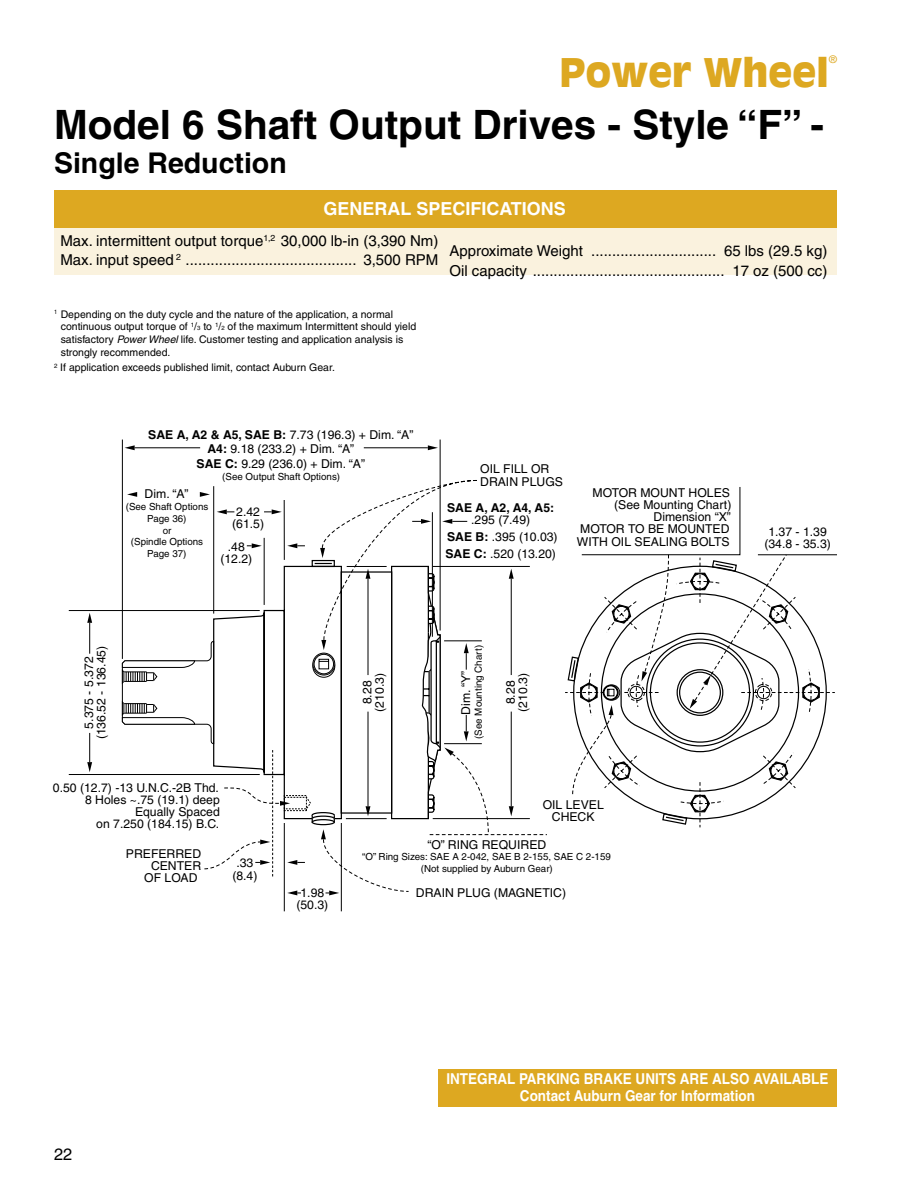
<style>
.page{position:relative;width:918px;height:1188px;background:#fff}
.page>*{position:absolute;margin:0;border:0;box-sizing:border-box;transform-origin:0 0}
.t1{font:700 40.5px "Helvetica";color:#000}
.t2{font:900 39px "Antique Olive";color:#dda821}
.t3{font:700 28.5px "Helvetica";color:#000}
.t4{font:700 18px "Helvetica";color:#fff}
.t5{font:16.5px "Helvetica";color:#000}
.t6{font:15px/19.5px "Helvetica";color:#000}
.t7{font:700 15px/16.5px "Helvetica";color:#fff;text-align:center;scale:.9 1}
.t8{font:12.15px/12.1px "Helvetica";color:#000;text-align:center}
.t9{font:700 12.15px "Helvetica";color:#000}
.t10{font:10.5px/12.6px "Helvetica";color:#000}
.t11{font:10.5px "Helvetica";color:#dda821}
.t12{font:9.75px/11.7px "Helvetica";color:#000;text-align:center}
.s1{font-size:6px}
.s2{font-style:italic}
.s3{font-weight:700}
</style>
<div class="page">
<div style="left:439px;top:1070px;width:398px;height:37px;background:#dda821"></div>
<hr style="left:440px;top:440px;width:1px;height:191px;background:#000">
<svg style="left:125px;top:445px;width:10px;height:5px"></svg>
<svg style="left:428px;top:445px;width:10px;height:5px"></svg>
<hr style="left:364px;top:448px;width:64px;height:1px;background:#000">
<hr style="left:135px;top:448px;width:65px;height:1px;background:#000">
<hr style="left:122px;top:440px;width:1px;height:219px;background:#000">
<hr style="left:284px;top:823px;width:1px;height:88px;background:#000">
<hr style="left:341px;top:823px;width:1px;height:88px;background:#000">
<hr style="left:758px;top:555px;width:79px;height:1px;background:#000">
<svg style="left:565px;top:487px;width:270px;height:341px"></svg>
<hr style="left:69px;top:610px;width:191px;height:1px;background:#000">
<hr style="left:69px;top:774px;width:191px;height:1px;background:#000">
<svg style="left:87px;top:613px;width:5px;height:10px"></svg>
<hr style="left:89px;top:623px;width:1px;height:31px;background:#000">
<svg style="left:87px;top:733px;width:5px;height:39px"></svg>
<svg style="left:122px;top:480px;width:425px;height:415px"></svg>
<hr style="left:368px;top:712px;width:1px;height:94px;background:#000">
<div style="left:54px;top:224px;width:783px;height:51px;background:#faf2de"></div>
<div style="left:54px;top:190px;width:783px;height:38px;background:#dda821"></div>
<h2 class="t2" style="left:560px;top:50px;width:271px">Power Wheel</h2>
<p class="t11" style="left:829px;top:53px;width:9px">®</p>
<h1 class="t1" style="left:54px;top:100px;width:771px">Model 6 Shaft Output Drives - Style “F” -</h1>
<h3 class="t3" style="left:54px;top:146px;width:234px">Single Reduction</h3>
<h3 class="t4" style="left:323px;top:197px;width:244px">GENERAL SPECIFICATIONS</h3>
<p class="t6" style="left:60px;top:231px;width:380px">Max. intermittent output torque<sup>1,2</sup> 30,000 lb-in (3,390 Nm)<br>Max. input speed <sup>2</sup> ......................................... 3,500 RPM</p>
<p class="t6" style="left:449px;top:241px;width:380px">Approximate Weight .............................. 65 lbs (29.5 kg)<br>Oil capacity .............................................. 17 oz (500 cc)</p>
<p class="t10" style="left:61px;top:308px;width:357px;text-indent:-7px"><sup>1</sup> Depending on the duty cycle and the nature of the application, a normal continuous output torque of <sup>1</sup>/<span class="s1">3</span> to <sup>1</sup>/<span class="s1">2</span> of the maximum Intermittent should yield satisfactory <span class="s2">Power Wheel</span> life. Customer testing and application analysis is strongly recommended.</p>
<p class="t10" style="left:54px;top:361px;width:283px"><sup>2</sup> If application exceeds published limit, contact Auburn Gear.</p>
<p class="t8" style="left:148px;top:427px;width:267px;line-height:14.7px"><span class="s3">SAE A, A2 &amp; A5, SAE B:</span> 7.73 (196.3) + Dim. “A”<br><span class="s3">A4:</span> 9.18 (233.2) + Dim. “A”<br><span class="s3">SAE C:</span> 9.29 (236.0) + Dim. “A”</p>
<p class="t12" style="left:222px;top:471px;width:119px">(See Output Shaft Options)</p>
<p class="t8" style="left:145px;top:488px;width:46px">Dim. “A”</p>
<p class="t12" style="left:126px;top:501px;width:84px">(See Shaft Options<br>Page 36)<br>or<br>(Spindle Options<br>Page 37)</p>
<p class="t8" style="left:232px;top:506px;width:33px">2.42 (61.5)</p>
<p class="t8" style="left:220px;top:540px;width:33px">.48 (12.2)</p>
<p class="t8" style="left:480px;top:463px;width:84px;text-align:left">OIL FILL OR<br>DRAIN PLUGS</p>
<p class="t9" style="left:447px;top:500px;width:109px">SAE A, A2, A4, A5:</p>
<p class="t8" style="left:445px;top:511px;width:114px;line-height:17.1px">.295 (7.49)<br><span class="s3">SAE B:</span> .395 (10.03)<br><span class="s3">SAE C:</span> .520 (13.20)</p>
<p class="t8" style="left:577px;top:486px;width:156px;text-align:right">MOTOR MOUNT HOLES (See Mounting Chart)<br>Dimension “X”<br>MOTOR TO BE MOUNTED<br>WITH OIL SEALING BOLTS</p>
<p class="t8" style="left:764px;top:525px;width:68px">1.37 - 1.39 (34.8 - 35.3)</p>
<p class="t8" style="left:83px;top:739px;width:95px;rotate:-90deg">5.375 - 5.372 (136.52 - 136.45)</p>
<p class="t8" style="left:53px;top:781px;width:168px;text-align:right">0.50 (12.7) -13 U.N.C.-2B Thd.<br>8 Holes ~.75 (19.1) deep<br>Equally Spaced<br>on 7.250 (184.15) B.C.</p>
<p class="t8" style="left:361px;top:712px;width:40px;rotate:-90deg">8.28 (210.3)</p>
<p class="t12" style="left:473px;top:739px;width:95px;rotate:-90deg">(See Mounting Chart)</p>
<p class="t8" style="left:460px;top:715px;width:46px;rotate:-90deg">Dim. “Y”</p>
<p class="t8" style="left:504px;top:712px;width:40px;rotate:-90deg">8.28 (210.3)</p>
<p class="t8" style="left:543px;top:799px;width:63px">OIL LEVEL<br>CHECK</p>
<p class="t8" style="left:126px;top:847px;width:77px;text-align:right">PREFERRED<br>CENTER<br>OF LOAD</p>
<p class="t8" style="left:232px;top:857px;width:27px">.33 (8.4)</p>
<p class="t8" style="left:296px;top:887px;width:33px">1.98 (50.3)</p>
<p class="t8" style="left:427px;top:838px;width:120px">“O” RING REQUIRED</p>
<p class="t12" style="left:362px;top:851px;width:250px">“O” Ring Sizes: SAE A 2-042, SAE B 2-155, SAE C 2-159 (Not supplied by Auburn Gear)</p>
<p class="t8" style="left:416px;top:886px;width:152px">DRAIN PLUG (MAGNETIC)</p>
<h3 class="t5" style="left:54px;top:1145px;width:20px">22</h3>
<p class="t7" style="left:446px;top:1070px;width:426px">INTEGRAL PARKING BRAKE UNITS ARE ALSO AVAILABLE<br>Contact Auburn Gear for Information</p>
</div>
